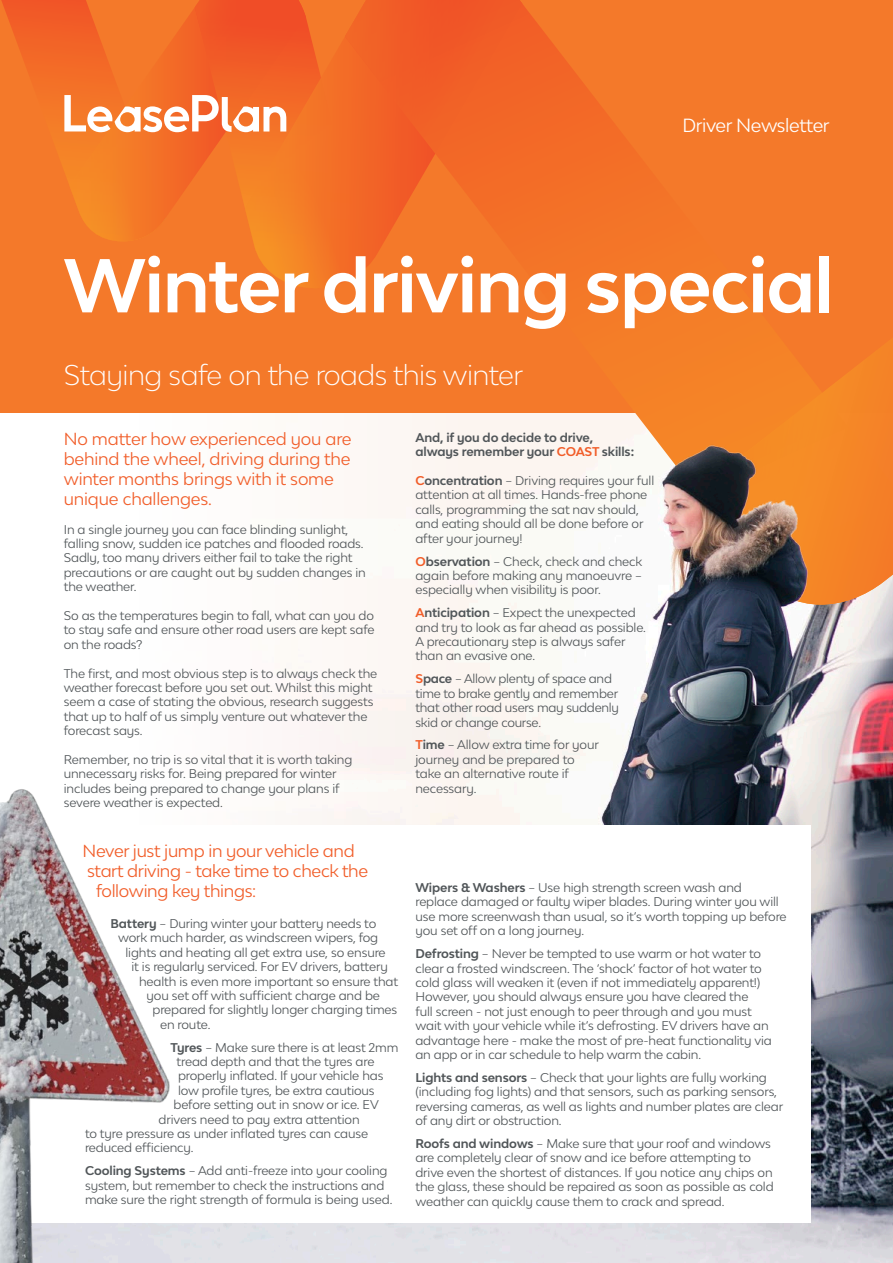
<style>
.page{position:relative;width:893px;height:1263px;background:#fff}
.page>*{position:absolute;margin:0;border:0;box-sizing:border-box;transform-origin:0 0}
.Paragraph_Style_2{font:700 72px "Lease Plan";letter-spacing:-.02em;color:#fff}
.Paragraph_Style_2-2{font:300 27px "Lease Plan";letter-spacing:-.02em;color:#fff}
.Paragraph_Style_2-3{font:18px "Lease Plan";letter-spacing:-.02em;color:#fff}
.Paragraph_Style_2-4{font:16.5px/19.8px "Lease Plan";letter-spacing:-.01em;color:#f15d29}
.Paragraph_Style_2-5{font:12px/14.4px "Lease Plan";letter-spacing:-.01em;color:#515659}
.Paragraph_Style_2-6{font:700 12px/14.4px "Lease Plan";letter-spacing:-.01em;color:#515659}
.s1{color:#f15d29}
.s2{font-weight:700;color:#f15d29}
.s3{font-weight:700}
</style>
<div class="page">
<img style="left:191px;top:605px;width:702px;height:658px">
<div style="left:0;top:400px;width:493px;height:425px;background:#fff"></div>
<div style="left:0;top:0;width:893px;height:412px;background:#f4792a"></div>
<svg style="left:253px;top:0;width:92px;height:288px"></svg>
<svg style="left:345px;top:0;width:351px;height:605px"></svg>
<svg style="left:696px;top:339px;width:197px;height:266px"></svg>
<svg style="left:1px;top:0;width:285px;height:241px"></svg>
<img style="left:579px;top:440px;width:280px;height:522px">
<div style="left:0;top:825px;width:810px;height:397px;background:#fff"></div>
<img style="left:0;top:789px;width:191px;height:474px">
<p class="Paragraph_Style_2-3" style="left:682px;top:114px;width:149px">Driver Newsletter</p>
<p class="Paragraph_Style_2" style="left:64px;top:239px;width:771px">Winter driving special</p>
<p class="Paragraph_Style_2-2" style="left:64px;top:357px;width:461px">Staying safe on the roads this winter</p>
<p class="Paragraph_Style_2-4" style="left:64px;top:429px;width:289px">No matter how experienced you are behind the wheel, driving during the winter months brings with it some unique challenges.</p>
<p class="Paragraph_Style_2-5" style="left:64px;top:522px;width:303px">In a single journey you can face blinding sunlight, falling snow, sudden ice patches and flooded roads.<br>Sadly, too many drivers either fail to take the right precautions or are caught out by sudden changes in the weather.</p>
<p class="Paragraph_Style_2-5" style="left:64px;top:608px;width:312px;text-align:justify">So as the temperatures begin to fall, what can you do to stay safe and ensure other road users are kept safe on the roads?</p>
<p class="Paragraph_Style_2-5" style="left:64px;top:666px;width:315px">The first, and most obvious step is to always check the weather forecast before you set out. Whilst this might seem a case of stating the obvious, research suggests that up to half of us simply venture out whatever the forecast says.</p>
<p class="Paragraph_Style_2-5" style="left:64px;top:752px;width:290px">Remember, no trip is so vital that it is worth taking unnecessary risks for. Being prepared for winter includes being prepared to change your plans if severe weather is expected.</p>
<p class="Paragraph_Style_2-6" style="left:415px;top:430px;width:220px">And, if you do decide to drive, always remember your <span class="s1">COAST</span> skills:</p>
<p class="Paragraph_Style_2-5" style="left:415px;top:473px;width:240px"><span class="s2">C</span><span class="s3">oncentration</span> – Driving requires your full attention at all times. Hands-free phone calls, programming the sat nav should, and eating should all be done before or after your journey!</p>
<p class="Paragraph_Style_2-5" style="left:415px;top:554px;width:228px;text-align:justify"><span class="s2">O</span><span class="s3">bservation</span> – Check, check and check again before making any manoeuvre – especially when visibility is poor.</p>
<p class="Paragraph_Style_2-5" style="left:415px;top:605px;width:232px"><span class="s2">A</span><span class="s3">nticipation</span> – Expect the unexpected and try to look as far ahead as possible.<br>A precautionary step is always safer than an evasive one.</p>
<p class="Paragraph_Style_2-5" style="left:415px;top:671px;width:205px"><span class="s2">S</span><span class="s3">pace</span> – Allow plenty of space and time to brake gently and remember that other road users may suddenly skid or change course.</p>
<p class="Paragraph_Style_2-5" style="left:415px;top:737px;width:185px"><span class="s2">T</span><span class="s3">ime</span> – Allow extra time for your journey and be prepared to take an alternative route if necessary.</p>
<p class="Paragraph_Style_2-4" style="left:83px;top:841px;width:274px">Never just jump in your vehicle and</p>
<p class="Paragraph_Style_2-4" style="left:87px;top:861px;width:283px">start driving - take time to check the</p>
<p class="Paragraph_Style_2-4" style="left:96px;top:880px;width:162px">following key things:</p>
<p class="Paragraph_Style_2-5" style="left:415px;top:880px;width:373px"><span class="s3">Wipers &amp; Washers</span> – Use high strength screen wash and replace damaged or faulty wiper blades. During winter you will use more screenwash than usual, so it’s worth topping up before you set off on a long journey.</p>
<p class="Paragraph_Style_2-5" style="left:415px;top:946px;width:358px"><span class="s3">Defrosting</span> – Never be tempted to use warm or hot water to clear a frosted windscreen. The ‘shock’ factor of hot water to cold glass will weaken it (even if not immediately apparent!)<br>However, you should always ensure you have cleared the<br>full screen - not just enough to peer through and you must wait with your vehicle while it’s defrosting. EV drivers have an advantage here - make the most of pre-heat functionality via an app or in car schedule to help warm the cabin.</p>
<p class="Paragraph_Style_2-5" style="left:415px;top:1070px;width:369px"><span class="s3">Lights and sensors</span> – Check that your lights are fully working (including fog lights) and that sensors, such as parking sensors, reversing cameras, as well as lights and number plates are clear of any dirt or obstruction.</p>
<p class="Paragraph_Style_2-5" style="left:415px;top:1136px;width:360px"><span class="s3">Roofs and windows</span> – Make sure that your roof and windows are completely clear of snow and ice before attempting to drive even the shortest of distances. If you notice any chips on the glass, these should be repaired as soon as possible as cold weather can quickly cause them to crack and spread.</p>
<p class="Paragraph_Style_2-5" style="left:111px;top:916px;width:267px"><span class="s3">Battery</span> – During winter your battery needs to</p>
<p class="Paragraph_Style_2-5" style="left:118px;top:930px;width:262px">work much harder, as windscreen wipers, fog</p>
<p class="Paragraph_Style_2-5" style="left:126px;top:945px;width:262px">lights and heating all get extra use, so ensure</p>
<p class="Paragraph_Style_2-5" style="left:132px;top:959px;width:258px">it is regularly serviced. For EV drivers, battery</p>
<p class="Paragraph_Style_2-5" style="left:139px;top:973px;width:261px">health is even more important so ensure that</p>
<p class="Paragraph_Style_2-5" style="left:147px;top:988px;width:235px">you set off with sufficient charge and be</p>
<p class="Paragraph_Style_2-5" style="left:153px;top:1002px;width:246px">prepared for slightly longer charging times</p>
<p class="Paragraph_Style_2-5" style="left:160px;top:1017px;width:52px">en route.</p>
<p class="Paragraph_Style_2-5" style="left:171px;top:1040px;width:229px"><span class="s3">Tyres</span> – Make sure there is at least 2mm</p>
<p class="Paragraph_Style_2-5" style="left:177px;top:1054px;width:199px">tread depth and that the tyres are</p>
<p class="Paragraph_Style_2-5" style="left:178px;top:1068px;width:207px">properly inflated. If your vehicle has</p>
<p class="Paragraph_Style_2-5" style="left:178px;top:1083px;width:198px">low profile tyres, be extra cautious</p>
<p class="Paragraph_Style_2-5" style="left:174px;top:1097px;width:207px">before setting out in snow or ice. EV</p>
<p class="Paragraph_Style_2-5" style="left:159px;top:1112px;width:203px">drivers need to pay extra attention</p>
<p class="Paragraph_Style_2-5" style="left:85px;top:1126px;width:285px">to tyre pressure as under inflated tyres can cause</p>
<p class="Paragraph_Style_2-5" style="left:85px;top:1140px;width:110px">reduced efficiency.</p>
<p class="Paragraph_Style_2-5" style="left:85px;top:1163px;width:309px"><span class="s3">Cooling Systems</span> – Add anti-freeze into your cooling system, but remember to check the instructions and make sure the right strength of formula is being used.</p>
</div>
